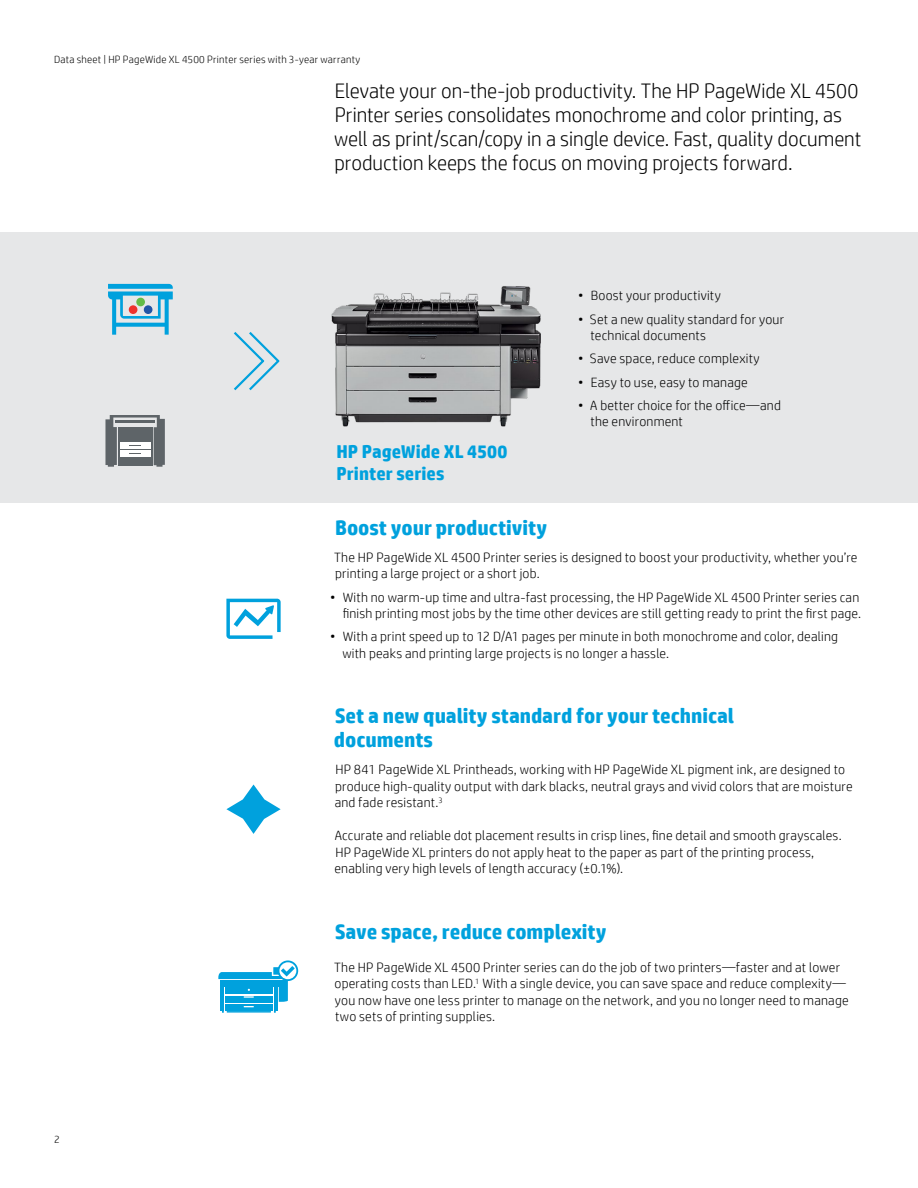
<style>
.page{position:relative;width:918px;height:1188px;background:#fff}
.page>*{position:absolute;margin:0;border:0;box-sizing:border-box;transform-origin:0 0}
.t1{font:300 21px/24px "HP Simplified";color:#000}
.t2{font:700 21px/24px "HP Simplified";letter-spacing:-.005em;color:#00a1dd}
.t3{font:700 18.6px/22.4px "HP Simplified";letter-spacing:.005em;color:#00a1dd}
.t4{font:300 13.5px/16.5px "HP Simplified";letter-spacing:.015em;color:#000}
.t5{font:300 10.5px "HP Simplified";letter-spacing:.025em;color:#000}
</style>
<div class="page">
<div style="left:0;top:232px;width:918px;height:271px;background:#e6e7e8"></div>
<svg style="left:108px;top:284px;width:65px;height:51px"></svg>
<div style="left:129px;top:305px;width:8px;height:9px;background:#ee322d;border-radius:50%"></div>
<div style="left:144px;top:305px;width:8px;height:9px;background:#2255a6;border-radius:50%"></div>
<div style="left:136px;top:298px;width:9px;height:8px;background:#63bc46;border-radius:50%"></div>
<img style="left:331px;top:286px;width:210px;height:141px">
<svg style="left:105px;top:415px;width:60px;height:52px;background:#888d90"></svg>
<svg style="left:226px;top:599px;width:55px;height:40px"></svg>
<svg style="left:226px;top:785px;width:55px;height:49px"></svg>
<svg style="left:234px;top:332px;width:46px;height:59px"></svg>
<svg style="left:218px;top:960px;width:80px;height:53px"></svg>
<p class="t5" style="left:54px;top:52px;width:308px">Data sheet | HP PageWide XL 4500 Printer series with 3-year warranty</p>
<p class="t1" style="left:334px;top:78px;width:529px">Elevate your on-the-job productivity. The HP PageWide XL 4500<br>Printer series consolidates monochrome and color printing, as well as print/scan/copy in a single device. Fast, quality document production keeps the focus on moving projects forward.</p>
<h2 class="t3" style="left:336px;top:440px;width:173px">HP PageWide XL 4500<br>Printer series</h2>
<p class="t4" style="left:578px;top:287px;width:144px">• Boost your productivity</p>
<p class="t4" style="left:591px;top:310px;width:195px;text-indent:-12px">• Set a new quality standard for your technical documents</p>
<p class="t4" style="left:578px;top:350px;width:183px">• Save space, reduce complexity</p>
<p class="t4" style="left:578px;top:373px;width:171px">• Easy to use, easy to manage</p>
<p class="t4" style="left:591px;top:396px;width:192px;text-indent:-12px">• A better choice for the office—and the environment</p>
<h1 class="t2" style="left:335px;top:516px;width:213px">Boost your productivity</h1>
<p class="t4" style="left:334px;top:549px;width:525px">The HP PageWide XL 4500 Printer series is designed to boost your productivity, whether you’re printing a large project or a short job.</p>
<p class="t4" style="left:330px;top:588px;width:533px;text-align:right">• With no warm-up time and ultra-fast processing, the HP PageWide XL 4500 Printer series can finish printing most jobs by the time other devices are still getting ready to print the first page.</p>
<p class="t4" style="left:342px;top:628px;width:497px;text-indent:-12px">• With a print speed up to 12 D/A1 pages per minute in both monochrome and color, dealing with peaks and printing large projects is no longer a hassle.</p>
<h1 class="t2" style="left:334px;top:704px;width:402px">Set a new quality standard for your technical documents</h1>
<p class="t4" style="left:335px;top:761px;width:519px">HP 841 PageWide XL Printheads, working with HP PageWide XL pigment ink, are designed to produce high-quality output with dark blacks, neutral grays and vivid colors that are moisture and fade resistant.<sup>3</sup></p>
<p class="t4" style="left:335px;top:827px;width:509px">Accurate and reliable dot placement results in crisp lines, fine detail and smooth grayscales.<br>HP PageWide XL printers do not apply heat to the paper as part of the printing process, enabling very high levels of length accuracy (±0.1%).</p>
<p class="t5" style="left:54px;top:1132px;width:7px">2</p>
<h1 class="t2" style="left:335px;top:920px;width:273px">Save space, reduce complexity</h1>
<p class="t4" style="left:334px;top:958px;width:516px">The HP PageWide XL 4500 Printer series can do the job of two printers—faster and at lower operating costs than LED.<sup>1</sup> With a single device, you can save space and reduce complexity— you now have one less printer to manage on the network, and you no longer need to manage two sets of printing supplies.</p>
</div>
